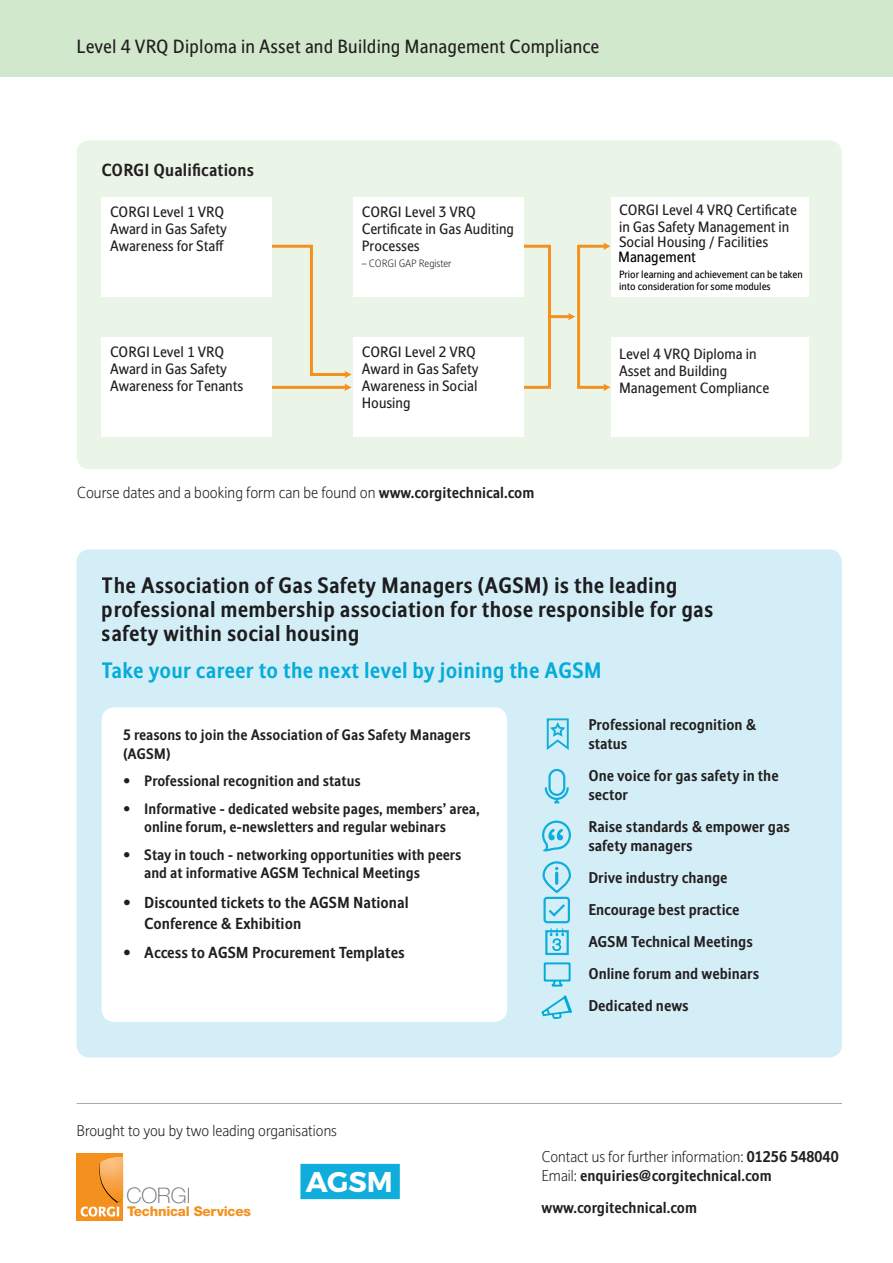
<style>
.page{position:relative;width:893px;height:1263px;background:#fff}
.page>*{position:absolute;margin:0;border:0;box-sizing:border-box;transform-origin:0 0}
.t1{font:700 28.5px "Montserrat";color:#fff}
.t2{font:100 21.45px "Helvetica Neue LT";color:#646a6d}
.t3{font:700 21px/24px "Stroudley";letter-spacing:.01em;color:#231f20}
.t4{font:700 21px "Stroudley";letter-spacing:.01em;color:#07b9e1}
.t5{font:18px "Stroudley";letter-spacing:.01em;color:#231f20}
.t6{font:700 16.5px "Stroudley";letter-spacing:.01em;color:#231f20}
.t7{font:700 15px/21px "Stroudley";color:#231f20}
.t8{font:300 15px "Stroudley";color:#231f20}
.t9{font:700 14.7px/19.2px "Stroudley";color:#231f20}
.t10{font:300 14.7px "Stroudley";color:#231f20}
.t11{font:700 14.25px/18.8px "Stroudley";color:#231f20}
.t12{font:14.1px/17px "Stroudley";color:#231f20}
.t13{font:14.1px/17px "Stroudley W01";color:#231f20}
.t14{font:14.1px "Stroudley W01";color:#000}
.t15{font:800 13.5px "Helvetica Neue LT";letter-spacing:-.015em;color:#f4901d}
.t16{font:10.05px/12px "Stroudley W01";color:#000}
.t17{font:300 10.05px "Stroudley";letter-spacing:-.005em;color:#231f20}
.s1{font-weight:700;font-size:14.7px}
.s2{font-family:"Stroudley W01"}
.s3{font-weight:300}
</style>
<div class="page">
<div style="left:77px;top:549px;width:765px;height:508px;background:#d4eef7;border-radius:13px"></div>
<div style="left:0;top:0;width:893px;height:77px;background:#d2e8cc"></div>
<div style="left:77px;top:140px;width:765px;height:329px;background:#eaf5e8;border-radius:13px"></div>
<hr style="left:270px;top:386px;width:77px;height:3px;background:#f4901d">
<svg style="left:269px;top:244px;width:83px;height:134px"></svg>
<svg style="left:344px;top:384px;width:8px;height:7px"></svg>
<svg style="left:512px;top:244px;width:40px;height:145px"></svg>
<div style="left:102px;top:197px;width:170px;height:100px;background:#fff"></div>
<div style="left:102px;top:338px;width:170px;height:99px;background:#fff"></div>
<div style="left:353px;top:338px;width:171px;height:99px;background:#fff"></div>
<div style="left:353px;top:197px;width:171px;height:100px;background:#fff"></div>
<hr style="left:549px;top:315px;width:21px;height:3px;background:#f4901d">
<svg style="left:568px;top:242px;width:42px;height:149px"></svg>
<div style="left:77px;top:1153px;width:46px;height:68px;background:#f4901d"></div>
<svg style="left:81px;top:1157px;width:42px;height:59px"></svg>
<hr style="left:77px;top:1103px;width:765px;height:1px;background:#a8a9ad">
<div style="left:299px;top:1162px;width:102px;height:38px;background:#0eaddb;border:1px solid #fff"></div>
<div style="left:102px;top:707px;width:405px;height:315px;background:#fff;border-radius:13px"></div>
<svg style="left:546px;top:718px;width:23px;height:32px"></svg>
<svg style="left:544px;top:768px;width:25px;height:36px"></svg>
<svg style="left:542px;top:820px;width:29px;height:31px"></svg>
<div style="left:542px;top:861px;width:29px;height:32px;border:2px solid #0eaddb;border-radius:13px"></div>
<svg style="left:555px;top:867px;width:3px;height:18px"></svg>
<svg style="left:541px;top:962px;width:31px;height:57px"></svg>
<svg style="left:543px;top:896px;width:27px;height:55px"></svg>
<div style="left:545px;top:930px;width:24px;height:25px;border:2px solid #0eaddb"></div>
<div style="left:611px;top:197px;width:197px;height:100px;background:#fff"></div>
<div style="left:611px;top:338px;width:197px;height:99px;background:#fff"></div>
<p class="t5" style="left:77px;top:36px;width:524px">Level 4 VRQ Diploma in Asset and Building Management Compliance</p>
<p class="t6" style="left:102px;top:159px;width:154px">CORGI Qualifications</p>
<p class="t12" style="left:110px;top:203px;width:118px">CORGI Level 1 VRQ<br>Award in Gas Safety<br>Awareness for Staff</p>
<p class="t12" style="left:362px;top:203px;width:154px">CORGI Level 3 VRQ<br>Certificate in Gas Auditing<br>Processes</p>
<p class="t17" style="left:362px;top:257px;width:91px">– CORGI GAP Register</p>
<p class="t12" style="left:110px;top:344px;width:135px">CORGI Level 1 VRQ<br>Award in Gas Safety<br>Awareness for Tenants</p>
<p class="t12" style="left:362px;top:344px;width:118px">CORGI Level 2 VRQ<br>Award in Gas Safety<br>Awareness in Social<br>Housing</p>
<p class="t8" style="left:77px;top:484px;width:459px">Course dates and a booking form can be found on <span class="s1">www.corgitechnical.com</span></p>
<p class="t12" style="left:619px;top:202px;width:179px">CORGI Level 4 VRQ Certificate</p>
<p class="t12" style="left:619px;top:220px;width:172px;line-height:14.4px">in Gas Safety Management in<br>Social Housing <span class="s2">/ Facilities</span></p>
<p class="t14" style="left:618px;top:249px;width:79px">Management</p>
<p class="t16" style="left:619px;top:268px;width:185px">Prior learning and achievement can be taken into consideration for some modules</p>
<p class="t13" style="left:619px;top:345px;width:152px">Level 4 VRQ Diploma in<br>Asset and Building<br>Management Compliance</p>
<h3 class="t3" style="left:102px;top:574px;width:613px">The Association of Gas Safety Managers (AGSM) is the leading professional membership association for those responsible for gas safety within social housing</h3>
<h3 class="t4" style="left:102px;top:657px;width:501px">Take your career to the next level by joining the AGSM</h3>
<p class="t11" style="left:123px;top:726px;width:349px">5 reasons to join the Association of Gas Safety Managers (AGSM)</p>
<p class="t11" style="left:123px;top:772px;width:239px">• Professional recognition and status</p>
<p class="t11" style="left:144px;top:799px;width:337px;text-indent:-21px">• Informative - dedicated website pages, members’ area, online forum, e-newsletters and regular webinars</p>
<p class="t11" style="left:144px;top:845px;width:319px;text-indent:-21px">• Stay in touch - networking opportunities with peers and at informative AGSM Technical Meetings</p>
<p class="t7" style="left:144px;top:892px;width:266px;text-indent:-21px">• Discounted tickets to the AGSM National<br>Conference &amp; Exhibition</p>
<p class="t7" style="left:123px;top:943px;width:283px">• Access to AGSM Procurement Templates</p>
<p class="t10" style="left:77px;top:1122px;width:262px">Brought to you by two leading organisations</p>
<h2 class="t2" style="left:126px;top:1183px;width:65px">CORGI</h2>
<p class="t15" style="left:127px;top:1203px;width:125px">Technical Services</p>
<h1 class="t1" style="left:306px;top:1164px;width:88px">AGSM</h1>
<p class="t9" style="left:588px;top:715px;width:170px">Professional recognition &amp; status</p>
<p class="t9" style="left:588px;top:766px;width:192px">One voice for gas safety in the sector</p>
<p class="t9" style="left:588px;top:817px;width:203px">Raise standards &amp; empower gas safety managers</p>
<p class="t9" style="left:588px;top:862px;width:172px;line-height:32px">Drive industry change<br>Encourage best practice<br>AGSM Technical Meetings<br>Online forum and webinars<br>Dedicated news</p>
<p class="t9" style="left:541px;top:1147px;width:299px"><span class="s3">Contact us for further information:</span> 01256 548040<br><span class="s3">Email:</span> enquiries@corgitechnical.com</p>
<p class="t9" style="left:541px;top:1198px;width:157px">www.corgitechnical.com</p>
</div>
